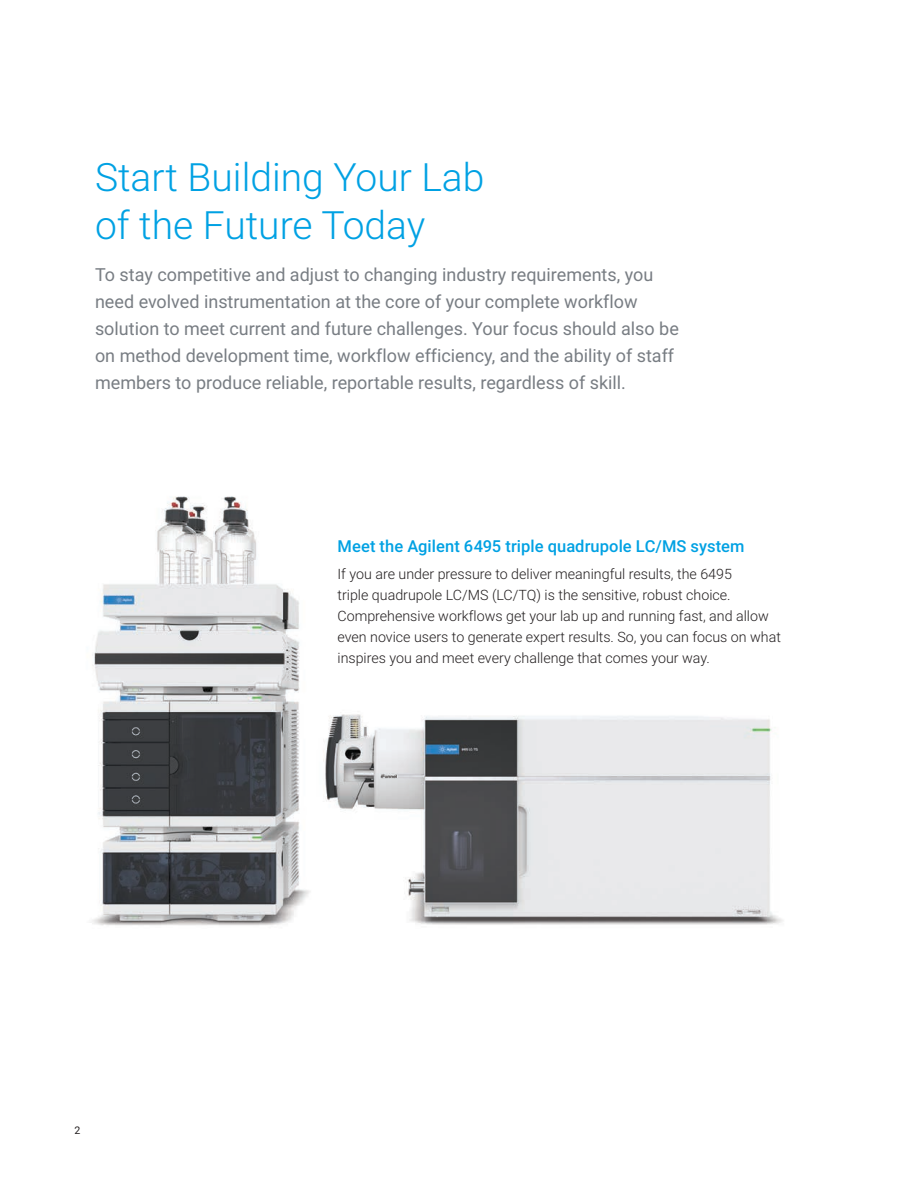
<style>
.page{position:relative;width:918px;height:1188px;background:#fff}
.page>*{position:absolute;margin:0;border:0;box-sizing:border-box;transform-origin:0 0}
.BROCHURE_headline_bl{font:300 39px "Roboto";color:#00a1e3}
.BROCHURE_paragraph_g{font:18px/27px "Roboto";color:#787d83}
.BROCHURE_subhead_blu{font:500 16.5px "Roboto";letter-spacing:.005em;color:#00a1e3}
.BROCHURE_text_black{font:300 14.25px/21px "Roboto";color:#231f20}
.t1{font:10.5px "Roboto";color:#231f20}
</style>
<div class="page">
<img style="left:92px;top:496px;width:691px;height:430px">
<p class="BROCHURE_headline_bl" style="left:95px;top:150px;width:391px">Start Building Your Lab</p>
<p class="BROCHURE_headline_bl" style="left:95px;top:198px;width:332px">of the Future Today</p>
<p class="BROCHURE_paragraph_g" style="left:95px;top:261px;width:585px">To stay competitive and adjust to changing industry requirements, you need evolved instrumentation at the core of your complete workflow solution to meet current and future challenges. Your focus should also be on method development time, workflow efficiency, and the ability of staff members to produce reliable, reportable results, regardless of skill.</p>
<p class="BROCHURE_subhead_blu" style="left:338px;top:535px;width:409px">Meet the Agilent 6495 triple quadrupole LC/MS system</p>
<p class="BROCHURE_text_black" style="left:338px;top:563px;width:445px">If you are under pressure to deliver meaningful results, the 6495<br>triple quadrupole LC/MS (LC/TQ) is the sensitive, robust choice.<br>Comprehensive workflows get your lab up and running fast, and allow even novice users to generate expert results. So, you can focus on what inspires you and meet every challenge that comes your way.</p>
<p class="t1" style="left:75px;top:1123px;width:7px">2</p>
</div>
